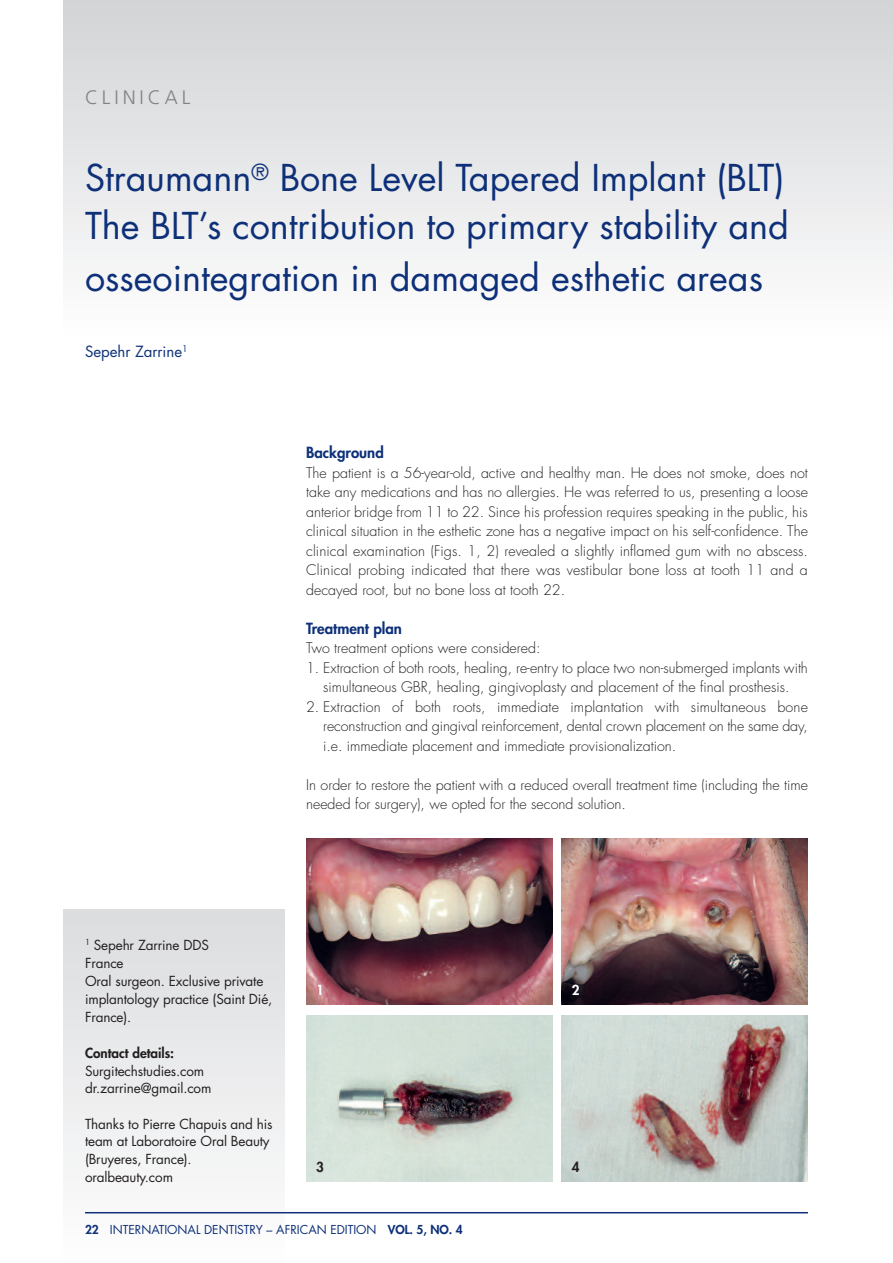
<style>
.page{position:relative;width:893px;height:1263px;background:#fff}
.page>*{position:absolute;margin:0;border:0;box-sizing:border-box;transform-origin:0 0}
.t1{font:36px/47.2px "Futura";color:#0d3079}
.t2{font:300 19.5px "Frutiger";letter-spacing:.2em;color:#808285}
.t3{font:800 15px "Futura";color:#0d3079}
.t4{font:15px "Futura";color:#0d3079}
.t5{font:300 14.25px/19.5px "Futura";color:#231f20;text-align:justify}
.t6{font:13.5px/18px "Futura";letter-spacing:-.01em;color:#231f20}
.t7{font:800 13.5px "Futura";color:#231f20}
.t8{font:800 13.5px "Futura";color:#fff}
.t9{font:12px "Futura";color:#0d3079}
.s1{font-weight:800}
</style>
<div class="page">
<div style="left:64px;top:909px;width:221px;height:354px;background:linear-gradient(to bottom,#dcdddf,#fcfcfd)"></div>
<div style="left:64px;top:0;width:829px;height:334px;background:linear-gradient(to bottom,#d2d3d6,#fdfdfe)"></div>
<hr style="left:85px;top:1212px;width:723px;height:1px;background:#0d3079">
<img style="left:306px;top:838px;width:247px;height:166px">
<img style="left:561px;top:838px;width:247px;height:166px">
<img style="left:306px;top:1015px;width:247px;height:166px">
<img style="left:561px;top:1015px;width:247px;height:166px">
<h2 class="t2" style="left:85px;top:89px;width:107px">CLINICAL</h2>
<h1 class="t1" style="left:85px;top:158px;width:705px">Straumann<sup>®</sup> Bone Level Tapered Implant (BLT)<br>The BLT’s contribution to primary stability and</h1>
<h1 class="t1" style="left:85px;top:257px;width:679px">osseointegration in damaged esthetic areas</h1>
<p class="t4" style="left:85px;top:345px;width:104px">Sepehr Zarrine<sup>1</sup></p>
<p class="t3" style="left:306px;top:445px;width:79px">Background</p>
<p class="t5" style="left:306px;top:464px;width:503px">The patient is a 56-year-old, active and healthy man. He does not smoke, does not take any medications and has no allergies. He was referred to us, presenting a loose anterior bridge from 11 to 22. Since his profession requires speaking in the public, his clinical situation in the esthetic zone has a negative impact on his self-confidence. The clinical examination (Figs. 1, 2) revealed a slightly inflamed gum with no abscess.<br>Clinical probing indicated that there was vestibular bone loss at tooth 11 and a decayed root, but no bone loss at tooth 22.</p>
<p class="t3" style="left:306px;top:621px;width:97px">Treatment plan</p>
<p class="t5" style="left:306px;top:639px;width:236px">Two treatment options were considered:</p>
<p class="t5" style="left:306px;top:659px;width:503px;text-align:center">1. Extraction of both roots, healing, re-entry to place two non-submerged implants with simultaneous GBR, healing, gingivoplasty and placement of the final prosthesis.</p>
<p class="t5" style="left:323px;top:698px;width:486px;text-indent:-17px">2. Extraction of both roots, immediate implantation with simultaneous bone reconstruction and gingival reinforcement, dental crown placement on the same day, i.e. immediate placement and immediate provisionalization.</p>
<p class="t5" style="left:306px;top:776px;width:503px">In order to restore the patient with a reduced overall treatment time (including the time needed for surgery), we opted for the second solution.</p>
<p class="t6" style="left:85px;top:937px;width:189px"><sup>1</sup> Sepehr Zarrine DDS<br>France<br>Oral surgeon. Exclusive private implantology practice (Saint Dié,<br>France).</p>
<p class="t7" style="left:85px;top:1046px;width:91px">Contact details:</p>
<p class="t6" style="left:85px;top:1063px;width:128px">Surgitechstudies.com dr.zarrine@gmail.com</p>
<p class="t6" style="left:85px;top:1116px;width:189px">Thanks to Pierre Chapuis and his team at Laboratoire Oral Beauty (Bruyeres, France). oralbeauty.com</p>
<p class="t8" style="left:316px;top:983px;width:9px">1</p>
<p class="t8" style="left:572px;top:983px;width:9px">2</p>
<p class="t7" style="left:316px;top:1160px;width:9px">3</p>
<p class="t7" style="left:572px;top:1160px;width:9px">4</p>
<p class="t9" style="left:85px;top:1224px;width:379px"><span class="s1">22</span> INTERNATIONAL DENTISTRY – AFRICAN EDITION <span class="s1">VOL. 5, NO. 4</span></p>
</div>
